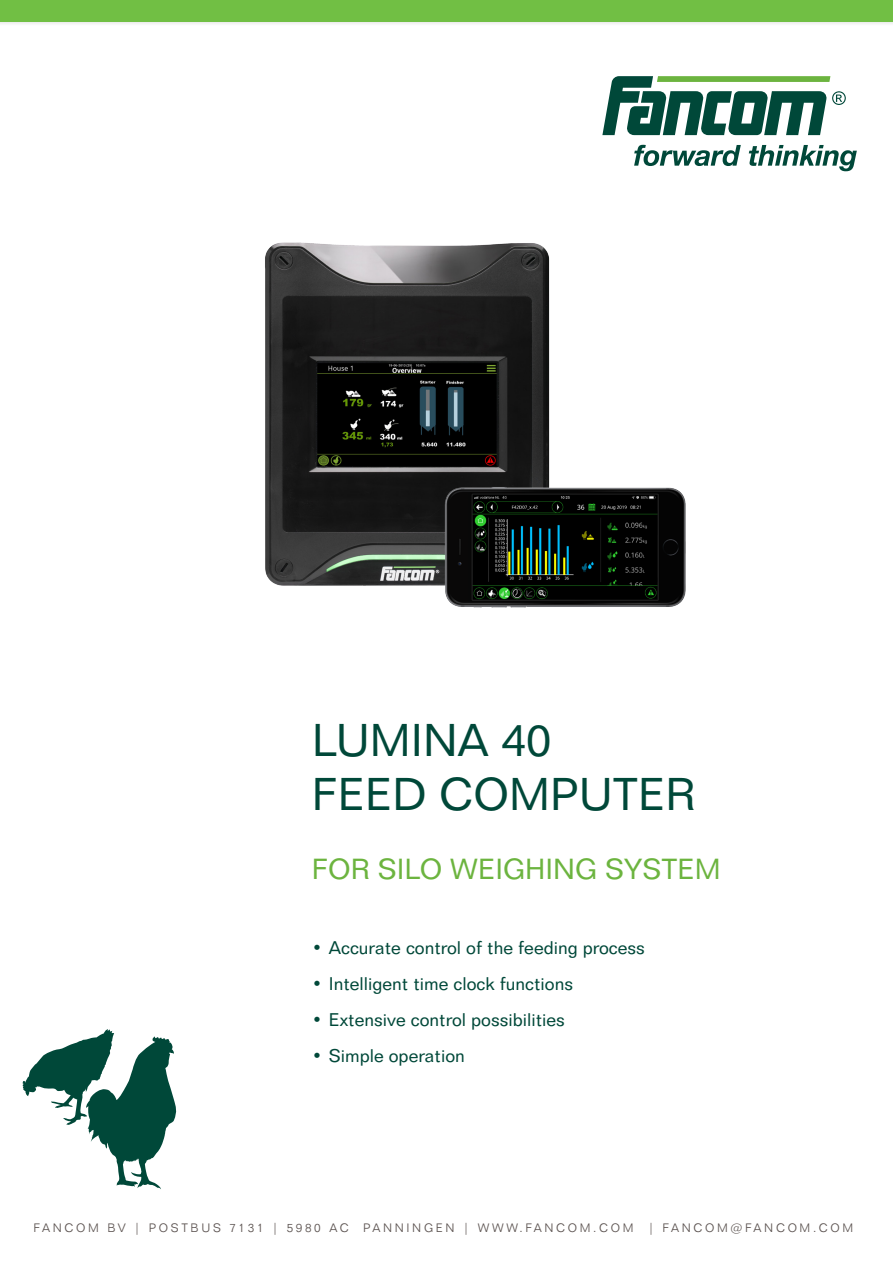
<style>
.page{position:relative;width:893px;height:1263px;background:#fff}
.page>*{position:absolute;margin:0;border:0;box-sizing:border-box;transform-origin:0 0}
.t1{font:45px "Folio BT";color:#004839}
.t2{font:28.5px "Folio BT";color:#6cb43f}
.t3{font:18px "Folio BT";color:#004839}
.t4{font:300 12px "Folio BT";letter-spacing:.22em;color:#5e5553}
</style>
<div class="page">
<div style="left:0;top:0;width:893px;height:27px;background:#231f20;opacity:.25"></div>
<div style="left:0;top:0;width:893px;height:21px;background:#71bf44"></div>
<svg style="left:602px;top:76px;width:244px;height:59px"></svg>
<svg style="left:634px;top:145px;width:107px;height:21px"></svg>
<svg style="left:749px;top:145px;width:108px;height:26px"></svg>
<svg style="left:22px;top:1029px;width:155px;height:160px"></svg>
<img style="left:265px;top:242px;width:285px;height:344px">
<img style="left:433px;top:475px;width:253px;height:133px">
<p class="t1" style="left:312px;top:713px;width:241px">LUMINA 40</p>
<p class="t1" style="left:312px;top:767px;width:385px">FEED COMPUTER</p>
<p class="t2" style="left:312px;top:851px;width:410px">FOR SILO WEIGHING SYSTEM</p>
<p class="t3" style="left:312px;top:937px;width:335px">• Accurate control of the feeding process</p>
<p class="t3" style="left:312px;top:973px;width:263px">• Intelligent time clock functions</p>
<p class="t3" style="left:312px;top:1009px;width:255px">• Extensive control possibilities</p>
<p class="t3" style="left:312px;top:1045px;width:155px">• Simple operation</p>
<p class="t4" style="left:34px;top:1220px;width:821px">FANCOM BV | POSTBUS 7131 | 5980 AC PANNINGEN | WWW.FANCOM.COM | FANCOM@FANCOM.COM</p>
</div>
